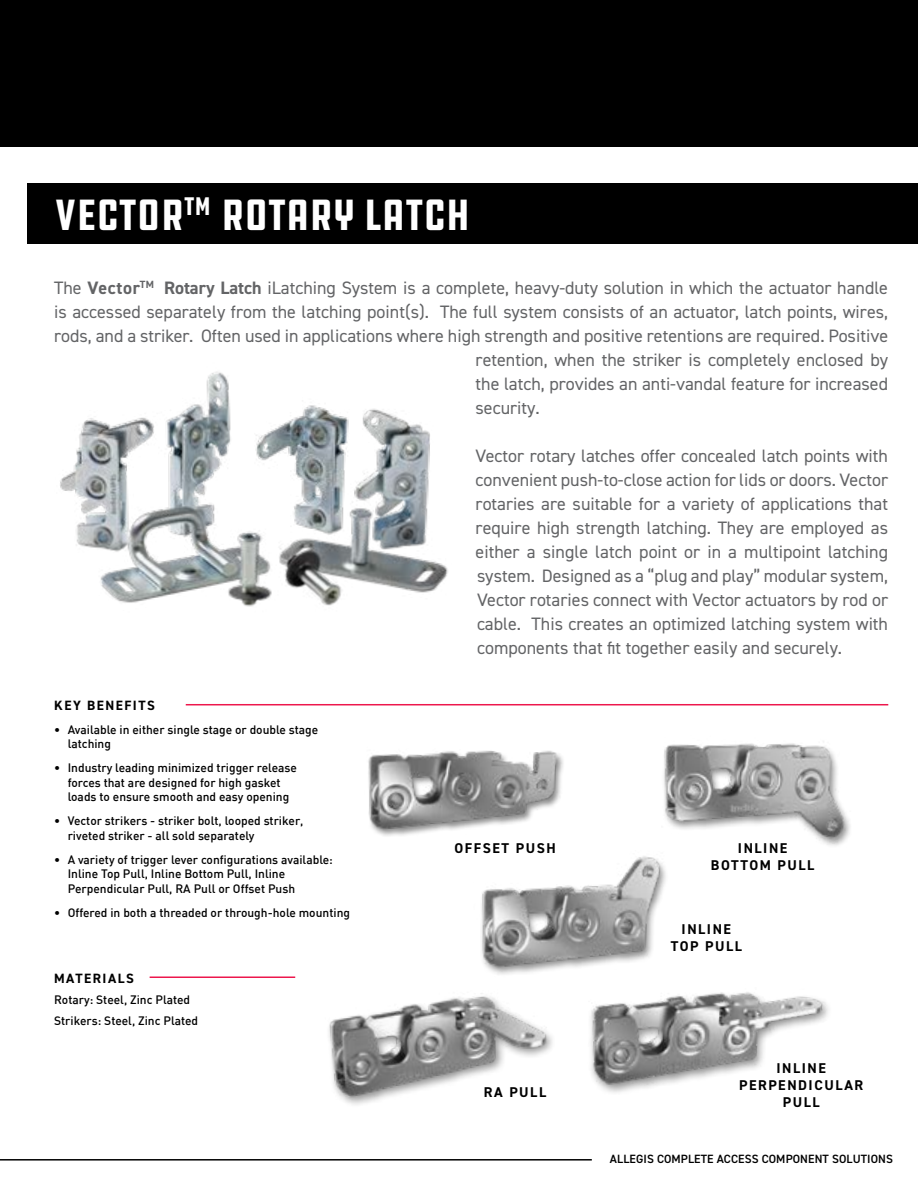
<style>
.page{position:relative;width:918px;height:1188px;background:#fff}
.page>*{position:absolute;margin:0;border:0;box-sizing:border-box;transform-origin:0 0}
.t1{font:condensed 45px "DDC Hardware";color:#fff}
.t2{font:18px/24px "DIN2014";color:#636466;text-align:justify}
.t3{font:700 14.25px/17.1px "DIN2014";letter-spacing:.11em;color:#000;text-align:center}
.t4{font:700 13.5px "DIN2014";letter-spacing:.11em;color:#000}
.t5{font:500 12px/14.4px "DIN";color:#000}
.t6{font:600 12px "DIN2014";letter-spacing:.01em;color:#000}
.s1{font-weight:700}
</style>
<div class="page">
<div style="left:0;top:0;width:918px;height:147px;background:#000"></div>
<img style="left:590px;top:992px;width:239px;height:101px">
<img style="left:329px;top:993px;width:224px;height:112px">
<img style="left:368px;top:750px;width:195px;height:86px">
<img style="left:481px;top:856px;width:185px;height:119px">
<img style="left:664px;top:743px;width:186px;height:103px">
<div style="left:27px;top:184px;width:891px;height:60px;background:#000"></div>
<hr style="left:186px;top:704px;width:702px;height:1px;background:#ed174c">
<hr style="left:150px;top:976px;width:145px;height:2px;background:#ed174c">
<img style="left:60px;top:372px;width:388px;height:235px">
<hr style="left:0;top:1159px;width:592px;height:2px;background:#000">
<h1 class="t1" style="left:55px;top:188px;width:417px">VECTOR<sup>TM</sup> ROTARY LATCH</h1>
<p class="t2" style="left:54px;top:276px;width:836px">The <span class="s1">Vector</span><sup>TM</sup> <span class="s1">Rotary Latch</span> iLatching System is a complete, heavy-duty solution in which the actuator handle</p>
<p class="t2" style="left:54px;top:300px;width:836px">is accessed separately from the latching point(s). The full system consists of an actuator, latch points, wires,</p>
<p class="t2" style="left:54px;top:324px;width:836px">rods, and a striker. Often used in applications where high strength and positive retentions are required. Positive</p>
<p class="t2" style="left:476px;top:348px;width:414px">retention, when the striker is completely enclosed by</p>
<p class="t2" style="left:476px;top:372px;width:414px">the latch, provides an anti-vandal feature for increased</p>
<p class="t2" style="left:476px;top:396px;width:65px">security.</p>
<p class="t2" style="left:476px;top:444px;width:414px">Vector rotary latches offer concealed latch points with convenient push-to-close action for lids or doors. Vector rotaries are suitable for a variety of applications that require high strength latching. They are employed as either a single latch point or in a multipoint latching system. Designed as a “plug and play” modular system, Vector rotaries connect with Vector actuators by rod or cable. This creates an optimized latching system with components that fit together easily and securely.</p>
<p class="t4" style="left:54px;top:696px;width:102px">KEY BENEFITS</p>
<p class="t5" style="left:68px;top:722px;width:252px;text-indent:-14px">• Available in either single stage or double stage latching</p>
<p class="t5" style="left:54px;top:760px;width:244px;text-align:center">• Industry leading minimized trigger release forces that are designed for high gasket loads to ensure smooth and easy opening</p>
<p class="t5" style="left:68px;top:813px;width:237px;text-indent:-14px">• Vector strikers - striker bolt, looped striker, riveted striker - all sold separately</p>
<p class="t5" style="left:68px;top:852px;width:267px;text-indent:-14px">• A variety of trigger lever configurations available:<br>Inline Top Pull, Inline Bottom Pull, Inline<br>Perpendicular Pull, RA Pull or Offset Push</p>
<p class="t5" style="left:54px;top:905px;width:297px">• Offered in both a threaded or through-hole mounting</p>
<p class="t4" style="left:54px;top:969px;width:81px">MATERIALS</p>
<p class="t5" style="left:54px;top:988px;width:146px;line-height:21.1px">Rotary: Steel, Zinc Plated<br>Strikers: Steel, Zinc Plated</p>
<p class="t3" style="left:455px;top:839px;width:103px">OFFSET PUSH</p>
<p class="t3" style="left:484px;top:1083px;width:64px">RA PULL</p>
<p class="t3" style="left:711px;top:839px;width:105px">INLINE<br>BOTTOM PULL</p>
<p class="t3" style="left:671px;top:920px;width:73px">INLINE<br>TOP PULL</p>
<p class="t3" style="left:739px;top:1059px;width:126px">INLINE<br>PERPENDICULAR<br>PULL</p>
<p class="t6" style="left:610px;top:1151px;width:285px">ALLEGIS COMPLETE ACCESS COMPONENT SOLUTIONS</p>
</div>
